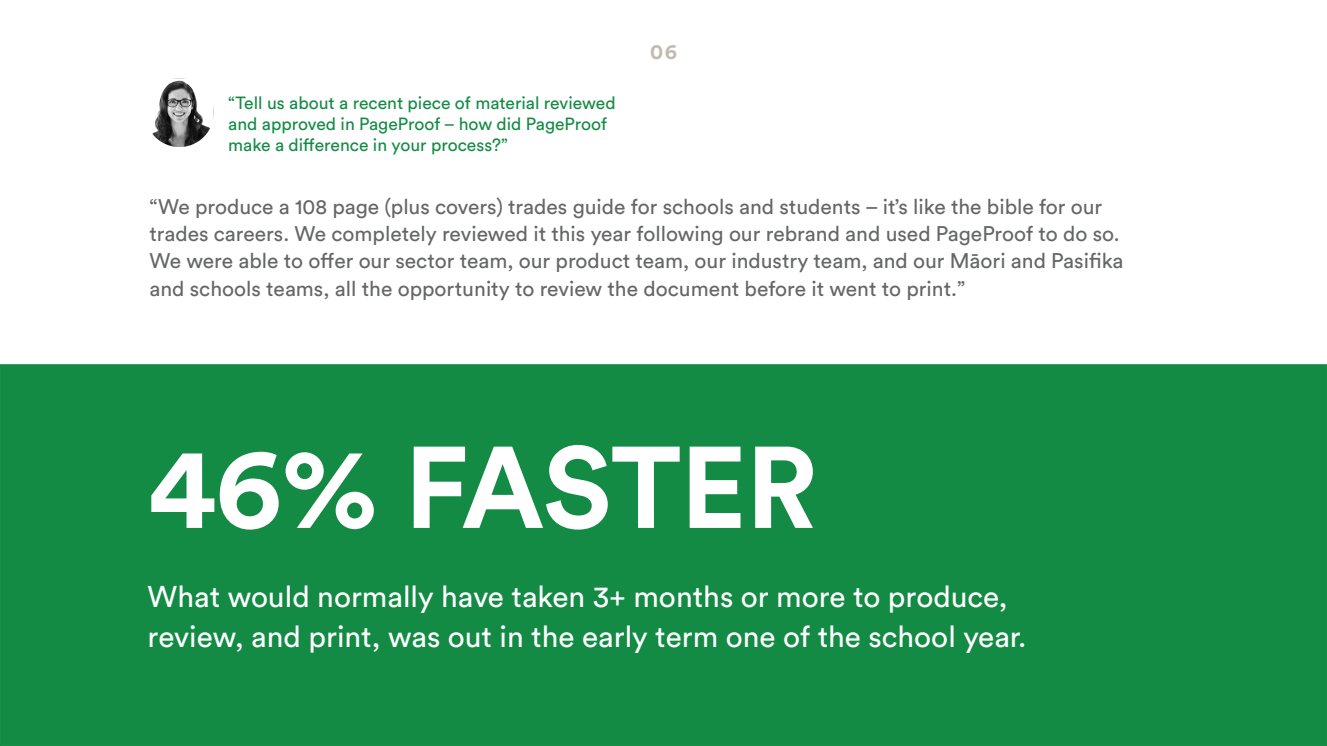
<style>
.page{position:relative;width:1327px;height:746px;background:#fff}
.page>*{position:absolute;margin:0;border:0;box-sizing:border-box;transform-origin:0 0}
.t1{font:700 114.62px "Circular Pro";letter-spacing:-.01em;color:#fff}
.t2{font:29.75px "Circular Pro";color:#fff}
.t3{font:21px/27.1px "Circular Pro";color:#656666}
.t4{font:700 21px "Circular Pro";color:#bfbbb2}
.t5{font:17.5px/21px "Circular Pro";color:#138b44}
</style>
<div class="page">
<div style="left:0;top:364px;width:1327px;height:382px;background:#138b44;border:1px solid #138b44"></div>
<img style="left:152px;top:78px;width:62px;height:69px">
<p class="t5" style="left:228px;top:91px;width:389px">“Tell us about a recent piece of material reviewed and approved in PageProof – how did PageProof</p>
<p class="t5" style="left:228px;top:133px;width:281px">make a difference in your process?”</p>
<p class="t4" style="left:650px;top:37px;width:28px">06</p>
<p class="t3" style="left:149px;top:192px;width:954px">“We produce a 108 page (plus covers) trades guide for schools and students – it’s like the bible for our</p>
<p class="t3" style="left:149px;top:219px;width:972px">trades careers. We completely reviewed it this year following our rebrand and used PageProof to do so.</p>
<p class="t3" style="left:149px;top:247px;width:975px">We were able to offer our sector team, our product team, our industry team, and our Māori and Pasifika and schools teams, all the opportunity to review the document before it went to print.”</p>
<p class="t1" style="left:148px;top:409px;width:671px">46% FASTER</p>
<p class="t2" style="left:148px;top:577px;width:861px">What would normally have taken 3+ months or more to produce,</p>
<p class="t2" style="left:148px;top:616px;width:880px">review, and print, was out in the early term one of the school year.</p>
</div>
